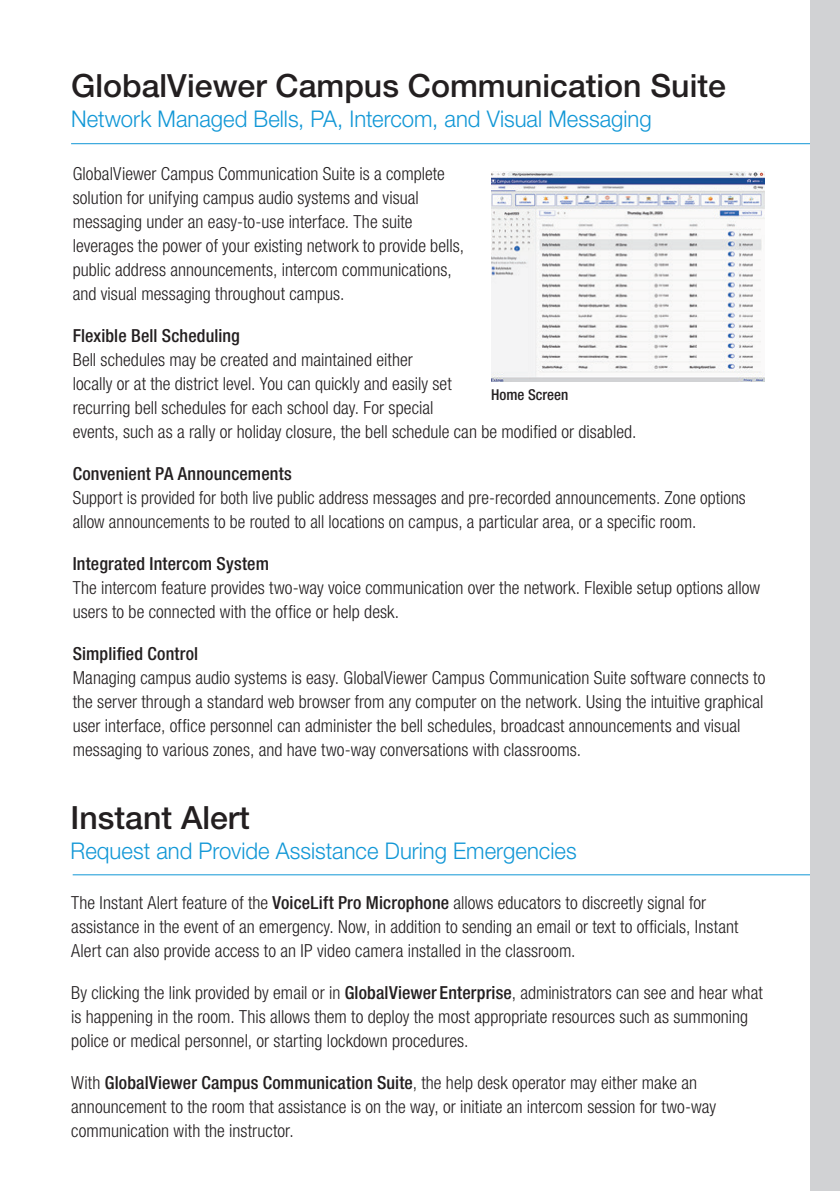
<style>
.page{position:relative;width:840px;height:1191px;background:#fff}
.page>*{position:absolute;margin:0;border:0;box-sizing:border-box;transform-origin:0 0}
.t1{font:500 32px "Helvetica Neue LT Std";color:#231f20}
.subhead{font:300 23px "Helvetica Neue LT Std";color:#1197d6;scale:.96 1}
.Text{font:300 condensed 18px/24px "Helvetica Neue LT Std";letter-spacing:.005em;color:#231f20}
.Text-2{font:500 condensed 18px "Helvetica Neue LT Std";letter-spacing:.01em;color:#231f20}
.t2{font:500 condensed 15px "Helvetica Neue LT Std";color:#231f20}
.s1{font-weight:500}
</style>
<div class="page">
<hr style="left:71px;top:143px;width:768px;height:1px;background:#1197d6">
<hr style="left:73px;top:874px;width:762px;height:1px;background:#1197d6">
<img style="left:491px;top:172px;width:273px;height:209px">
<div style="left:809px;top:0;width:30px;height:1191px;background:#d1d2d4"></div>
<p class="t1" style="left:71px;top:67px;width:656px">GlobalViewer Campus Communication Suite</p>
<p class="subhead" style="left:71px;top:105px;width:606px">Network Managed Bells, PA, Intercom, and Visual Messaging</p>
<p class="Text" style="left:73px;top:161px;width:392px">GlobalViewer Campus Communication Suite is a complete solution for unifying campus audio systems and visual messaging under an easy-to-use interface. The suite leverages the power of your existing network to provide bells, public address announcements, intercom communications, and visual messaging throughout campus.</p>
<p class="Text" style="left:73px;top:323px;width:565px"><span class="s1">Flexible Bell Scheduling<br></span>Bell schedules may be created and maintained either<br>locally or at the district level. You can quickly and easily set<br>recurring bell schedules for each school day. For special<br>events, such as a rally or holiday closure, the bell schedule can be modified or disabled.</p>
<p class="Text" style="left:73px;top:461px;width:674px"><span class="s1">Convenient PA Announcements<br></span>Support is provided for both live public address messages and pre-recorded announcements. Zone options allow announcements to be routed to all locations on campus, a particular area, or a specific room.</p>
<p class="Text" style="left:73px;top:551px;width:688px"><span class="s1">Integrated Intercom System<br></span>The intercom feature provides two-way voice communication over the network. Flexible setup options allow users to be connected with the office or help desk.</p>
<p class="Text-2" style="left:73px;top:642px;width:127px">Simplified Control</p>
<p class="Text" style="left:73px;top:665px;width:693px">Managing campus audio systems is easy. GlobalViewer Campus Communication Suite software connects to the server through a standard web browser from any computer on the network. Using the intuitive graphical user interface, office personnel can administer the bell schedules, broadcast announcements and visual messaging to various zones, and have two-way conversations with classrooms.</p>
<p class="t2" style="left:491px;top:385px;width:79px">Home Screen</p>
<p class="t1" style="left:71px;top:798px;width:181px">Instant Alert</p>
<p class="subhead" style="left:71px;top:836px;width:528px">Request and Provide Assistance During Emergencies</p>
<p class="Text" style="left:71px;top:890px;width:668px">The Instant Alert feature of the <span class="s1">VoiceLift Pro Microphone</span> allows educators to discreetly signal for assistance in the event of an emergency. Now, in addition to sending an email or text to officials, Instant<br>Alert can also provide access to an IP video camera installed in the classroom.</p>
<p class="Text" style="left:71px;top:980px;width:692px">By clicking the link provided by email or in <span class="s1">GlobalViewer Enterprise</span>, administrators can see and hear what is happening in the room. This allows them to deploy the most appropriate resources such as summoning police or medical personnel, or starting lockdown procedures.</p>
<p class="Text" style="left:71px;top:1070px;width:646px">With <span class="s1">GlobalViewer Campus Communication Suite</span>, the help desk operator may either make an announcement to the room that assistance is on the way, or initiate an intercom session for two‑way communication with the instructor.</p>
</div>
